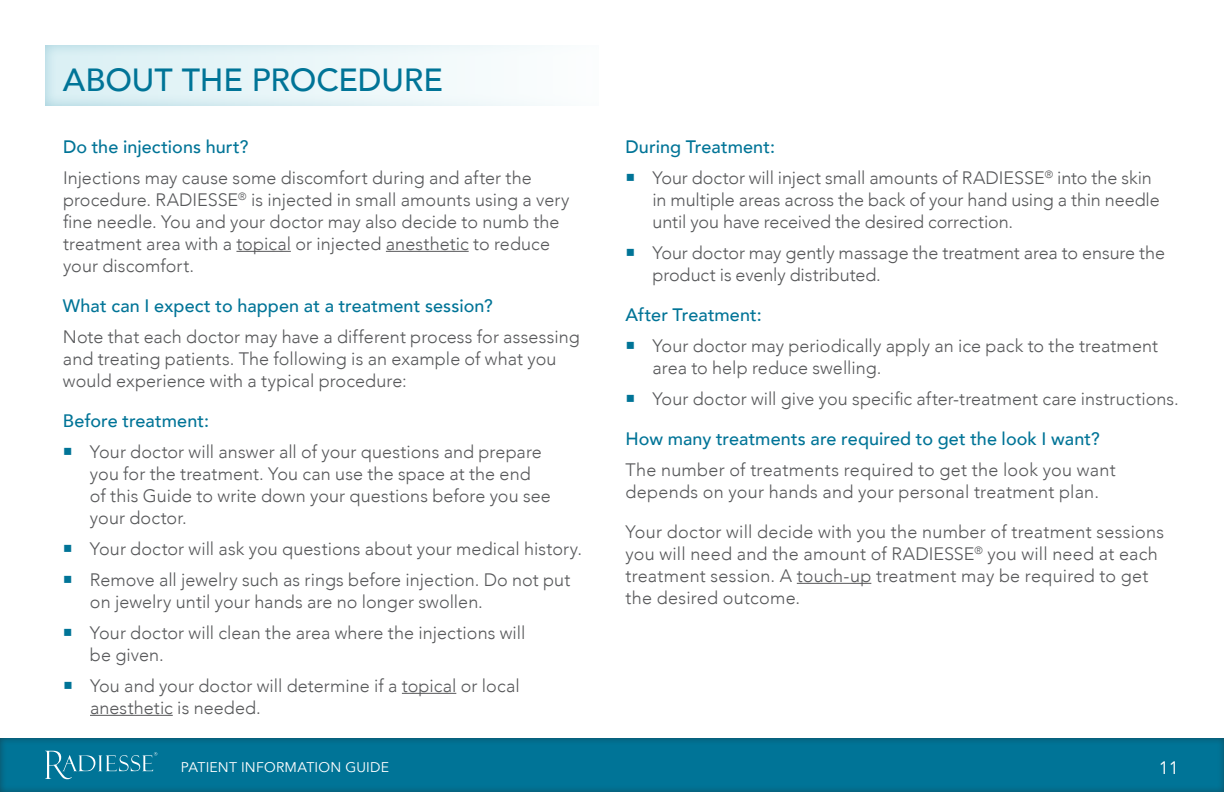
<style>
.page{position:relative;width:1224px;height:792px;background:#fff}
.page>*{position:absolute;margin:0;border:0;box-sizing:border-box;transform-origin:0 0}
.t1{font:500 32px "Avenir";letter-spacing:-.005em;color:#007497}
.t2{font:300 18px/22px "Avenir";letter-spacing:.005em;color:#57585a}
.t3{font:500 18px "Avenir";letter-spacing:.005em;color:#007497}
.t4{font:18px "Avenir";color:#fff}
.t5{font:14px "Avenir";letter-spacing:.015em;color:#fff}
.s1{color:#007497}
</style>
<div class="page">
<div style="left:0;top:736px;width:1224px;height:56px;background:#231f20;opacity:.55"></div>
<svg style="left:45px;top:751px;width:112px;height:28px;background:#2387a5"></svg>
<hr style="left:236px;top:251px;width:55px;height:1px;background:#57585a">
<hr style="left:386px;top:251px;width:83px;height:1px;background:#57585a">
<hr style="left:402px;top:693px;width:54px;height:1px;background:#57585a">
<hr style="left:90px;top:715px;width:83px;height:1px;background:#57585a">
<hr style="left:797px;top:583px;width:74px;height:1px;background:#57585a">
<div style="left:43px;top:43px;width:556px;height:64px;background:#007497;opacity:.45"></div>
<h1 class="t1" style="left:63px;top:52px;width:382px">ABOUT THE PROCEDURE</h1>
<p class="t3" style="left:63px;top:131px;width:187px">Do the injections hurt?</p>
<p class="t2" style="left:63px;top:167px;width:508px">Injections may cause some discomfort during and after the procedure. RADIESSE<sup>®</sup> is injected in small amounts using a very fine needle. You and your doctor may also decide to numb the treatment area with a topical or injected anesthetic to reduce your discomfort.</p>
<p class="t3" style="left:63px;top:290px;width:431px">What can I expect to happen at a treatment session?</p>
<p class="t2" style="left:63px;top:326px;width:518px">Note that each doctor may have a different process for assessing and treating patients. The following is an example of what you would experience with a typical procedure:</p>
<p class="t3" style="left:63px;top:405px;width:148px">Before treatment:</p>
<p class="t2" style="left:90px;top:441px;width:462px;text-indent:-27px"><span class="s1">○</span> Your doctor will answer all of your questions and prepare you for the treatment. You can use the space at the end of this Guide to write down your questions before you see your doctor.</p>
<p class="t2" style="left:63px;top:538px;width:518px"><span class="s1">○</span> Your doctor will ask you questions about your medical history.</p>
<p class="t2" style="left:90px;top:569px;width:482px;text-indent:-27px"><span class="s1">○</span> Remove all jewelry such as rings before injection. Do not put on jewelry until your hands are no longer swollen.</p>
<p class="t2" style="left:90px;top:622px;width:437px;text-indent:-27px"><span class="s1">○</span> Your doctor will clean the area where the injections will be given.</p>
<p class="t2" style="left:90px;top:675px;width:431px;text-indent:-27px"><span class="s1">○</span> You and your doctor will determine if a topical or local anesthetic is needed.</p>
<p class="t3" style="left:626px;top:131px;width:151px">During Treatment:</p>
<p class="t2" style="left:653px;top:167px;width:509px;text-indent:-27px"><span class="s1">○</span> Your doctor will inject small amounts of RADIESSE<sup>®</sup> into the skin in multiple areas across the back of your hand using a thin needle until you have received the desired correction.</p>
<p class="t2" style="left:653px;top:242px;width:514px;text-indent:-27px"><span class="s1">○</span> Your doctor may gently massage the treatment area to ensure the product is evenly distributed.</p>
<p class="t3" style="left:626px;top:299px;width:138px">After Treatment:</p>
<p class="t2" style="left:653px;top:335px;width:507px;text-indent:-27px"><span class="s1">○</span> Your doctor may periodically apply an ice pack to the treatment area to help reduce swelling.</p>
<p class="t2" style="left:626px;top:388px;width:555px"><span class="s1">○</span> Your doctor will give you specific after-treatment care instructions.</p>
<p class="t3" style="left:626px;top:423px;width:476px">How many treatments are required to get the look I want?</p>
<p class="t2" style="left:626px;top:459px;width:492px">The number of treatments required to get the look you want depends on your hands and your personal treatment plan.</p>
<p class="t2" style="left:626px;top:521px;width:540px">Your doctor will decide with you the number of treatment sessions you will need and the amount of RADIESSE<sup>®</sup> you will need at each treatment session. A touch-up treatment may be required to get the desired outcome.</p>
<p class="t5" style="left:181px;top:759px;width:210px">PATIENT INFORMATION GUIDE</p>
<p class="t4" style="left:1159px;top:757px;width:22px">11</p>
</div>
